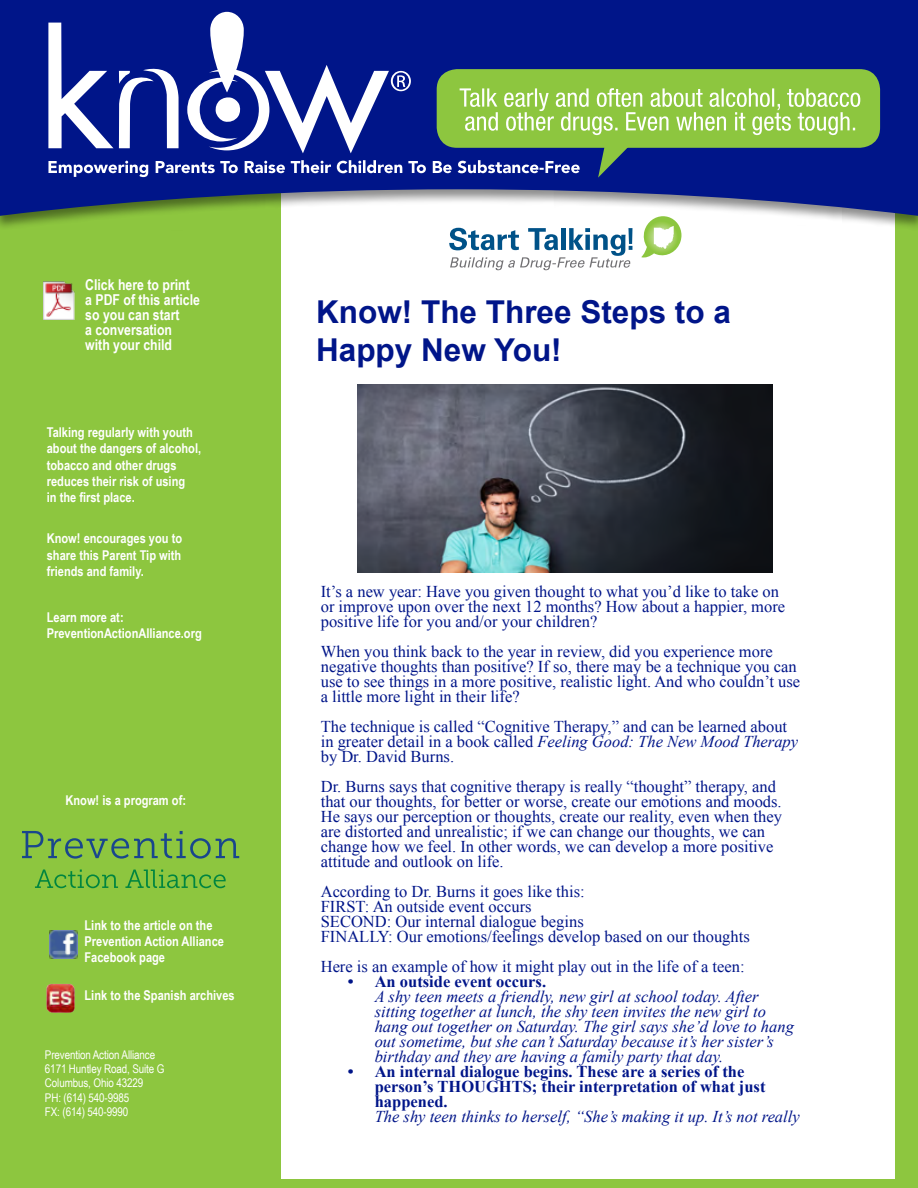
<style>
.page{position:relative;width:918px;height:1188px;background:#fff}
.page>*{position:absolute;margin:0;border:0;box-sizing:border-box;transform-origin:0 0}
.t1{font:700 31.5px/37.8px "Arial";color:#001589}
.t2{font:16.5px/15px "Times New Roman";color:#001589}
.t3{font:italic 16.5px/15px "Times New Roman";color:#001589}
.t4{font:700 16.5px/15px "Times New Roman";color:#001589}
.t5{font:700 15px/15px "Arial Narrow";color:#fff}
.t6{font:700 13.5px/16.2px "Arial Narrow";color:#fff}
.t7{font:12px/14.4px "Arial Narrow";letter-spacing:-.01em;color:#fff}
.s1{font-style:italic}
</style>
<div class="page">
<div style="left:258px;top:116px;width:660px;height:1072px;background:#8dc63f"></div>
<div style="left:281px;top:189px;width:614px;height:990px;background:#fff"></div>
<div style="left:0;top:116px;width:262px;height:1072px;background:#8dc63f"></div>
<div style="left:0;top:0;width:918px;height:231px;background:#000;opacity:.45"></div>
<svg style="left:0;top:0;width:918px;height:216px;fill:#001589"></svg>
<div style="left:437px;top:69px;width:443px;height:79px;background:#8dc63f;border-radius:20px"></div>
<svg style="left:48px;top:12px;width:812px;height:166px"></svg>
<svg style="left:22px;top:831px;width:217px;height:28px"></svg>
<svg style="left:35px;top:870px;width:83px;height:18px"></svg>
<svg style="left:125px;top:870px;width:101px;height:18px"></svg>
<img style="left:44px;top:281px;width:31px;height:39px">
<img style="left:46px;top:984px;width:29px;height:29px">
<img style="left:50px;top:931px;width:28px;height:28px">
<svg style="left:449px;top:228px;width:183px;height:42px"></svg>
<svg style="left:641px;top:216px;width:40px;height:42px"></svg>
<img style="left:357px;top:384px;width:416px;height:188px">
<p class="t5" style="left:85px;top:277px;width:116px">Click here to print a PDF of this article so you can start<br>a conversation with your child</p>
<p class="t6" style="left:47px;top:424px;width:156px">Talking regularly with youth about the dangers of alcohol, tobacco and other drugs reduces their risk of using<br>in the first place.</p>
<p class="t6" style="left:47px;top:530px;width:137px;text-align:justify">Know! encourages you to share this Parent Tip with friends and family.</p>
<p class="t6" style="left:47px;top:608px;width:157px">Learn more at:<br>PreventionActionAlliance.org</p>
<p class="t6" style="left:65px;top:791px;width:122px">Know! is a program of:</p>
<p class="t6" style="left:85px;top:916px;width:141px">Link to the article on the<br>Prevention Action Alliance<br>Facebook page</p>
<p class="t6" style="left:85px;top:986px;width:152px">Link to the Spanish archives</p>
<p class="t7" style="left:45px;top:1047px;width:121px">Prevention Action Alliance<br>6171 Huntley Road, Suite G<br>Columbus, Ohio 43229<br>PH: (614) 540-9985<br>FX: (614) 540-9990</p>
<h1 class="t1" style="left:316px;top:294px;width:416px">Know! The Three Steps to a<br>Happy New You!</h1>
<p class="t2" style="left:321px;top:584px;width:466px">It’s a new year: Have you given thought to what you’d like to take on or improve upon over the next 12 months? How about a happier, more positive life for you and/or your children?</p>
<p class="t2" style="left:321px;top:644px;width:481px">When you think back to the year in review, did you experience more negative thoughts than positive? If so, there may be a technique you can use to see things in a more positive, realistic light. And who couldn’t use a little more light in their life?</p>
<p class="t2" style="left:321px;top:719px;width:479px">The technique is called “Cognitive Therapy,” and can be learned about in greater detail in a book called <span class="s1">Feeling Good: The New Mood Therapy </span>by Dr. David Burns.</p>
<p class="t2" style="left:321px;top:779px;width:463px">Dr. Burns says that cognitive therapy is really “thought” therapy, and that our thoughts, for better or worse, create our emotions and moods.<br>He says our perception or thoughts, create our reality, even when they are distorted and unrealistic; if we can change our thoughts, we can change how we feel. In other words, we can develop a more positive attitude and outlook on life.</p>
<p class="t2" style="left:321px;top:883px;width:431px">According to Dr. Burns it goes like this:<br>FIRST: An outside event occurs<br>SECOND: Our internal dialogue begins<br>FINALLY: Our emotions/feelings develop based on our thoughts</p>
<p class="t2" style="left:321px;top:958px;width:425px">Here is an example of how it might play out in the life of a teen:</p>
<p class="t4" style="left:348px;top:973px;width:200px">• An outside event occurs.</p>
<p class="t3" style="left:375px;top:988px;width:421px">A shy teen meets a friendly, new girl at school today. After sitting together at lunch, the shy teen invites the new girl to hang out together on Saturday. The girl says she’d love to hang out sometime, but she can’t Saturday because it’s her sister’s birthday and they are having a family party that day.</p>
<p class="t4" style="left:375px;top:1063px;width:392px;text-indent:-27px">• An internal dialogue begins. These are a series of the person’s THOUGHTS; their interpretation of what just happened.</p>
<p class="t3" style="left:375px;top:1108px;width:426px">The shy teen thinks to herself, “She’s making it up. It’s not really</p>
</div>
